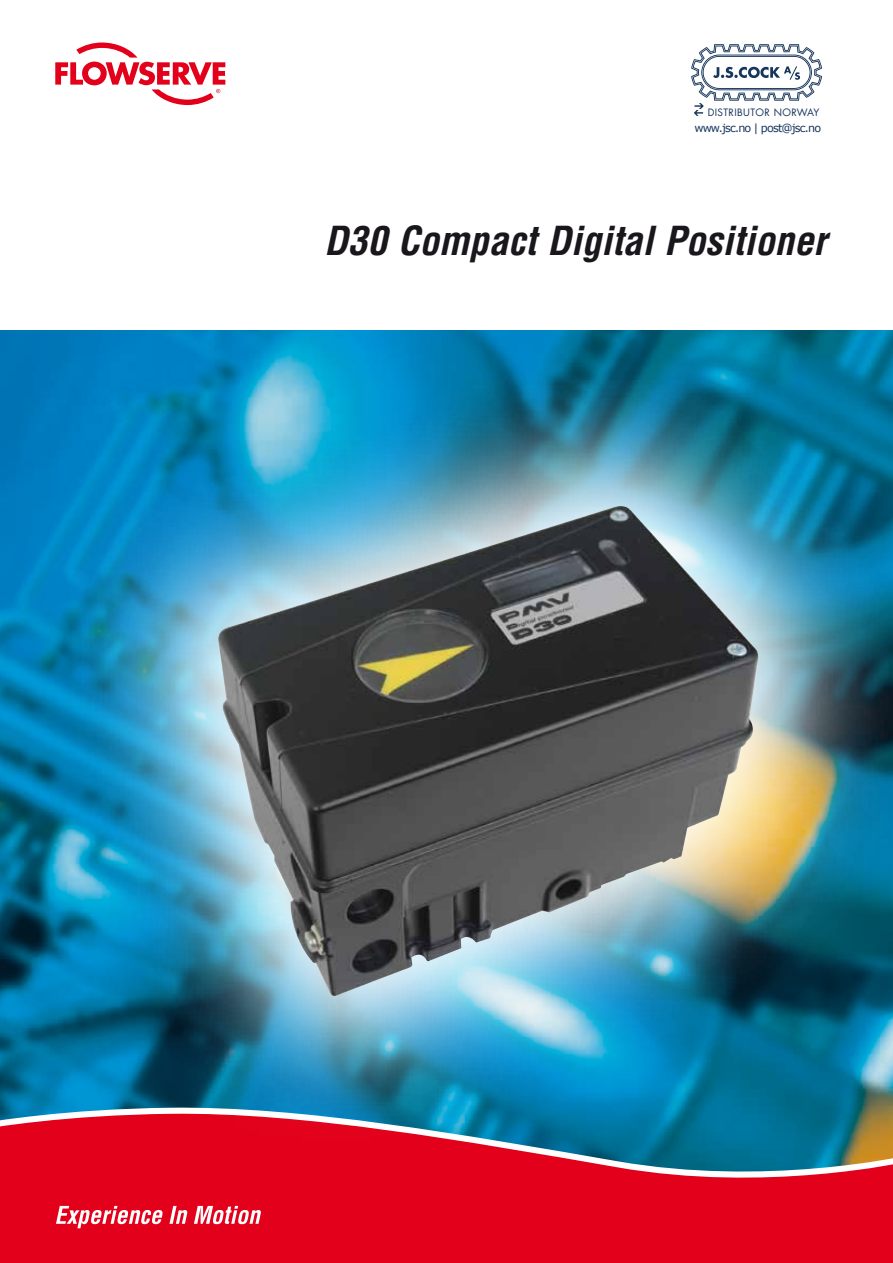
<style>
.page{position:relative;width:893px;height:1263px;background:#fff}
.page>*{position:absolute;margin:0;border:0;box-sizing:border-box;transform-origin:0 0}
.t1{font:italic 700 condensed 39px "Helvetica";color:#1a171c}
.t2{font:11.25px "Verdana";letter-spacing:-.075em;color:#17365c}
.t3{font:9.9px "Futura LT";letter-spacing:.04em;color:#17365c}
</style>
<div class="page">
<img style="left:0;top:330px;width:893px;height:776px">
<svg style="left:0;top:1112px;width:893px;height:151px;background:#d21028"></svg>
<svg style="left:56px;top:1206px;width:107px;height:22px"></svg>
<svg style="left:169px;top:1206px;width:19px;height:18px"></svg>
<svg style="left:194px;top:1206px;width:67px;height:18px"></svg>
<svg style="left:55px;top:43px;width:170px;height:62px"></svg>
<img style="left:71px;top:360px;width:822px;height:782px">
<img style="left:218px;top:506px;width:541px;height:491px">
<svg style="left:691px;top:44px;width:131px;height:72px"></svg>
<p class="t3" style="left:708px;top:106px;width:113px">DISTRIBUTOR NORWAY</p>
<p class="t2" style="left:694px;top:120px;width:128px">www.jsc.no | post@jsc.no</p>
<p class="t1" style="left:324px;top:217px;width:504px">D30 Compact Digital Positioner</p>
</div>
